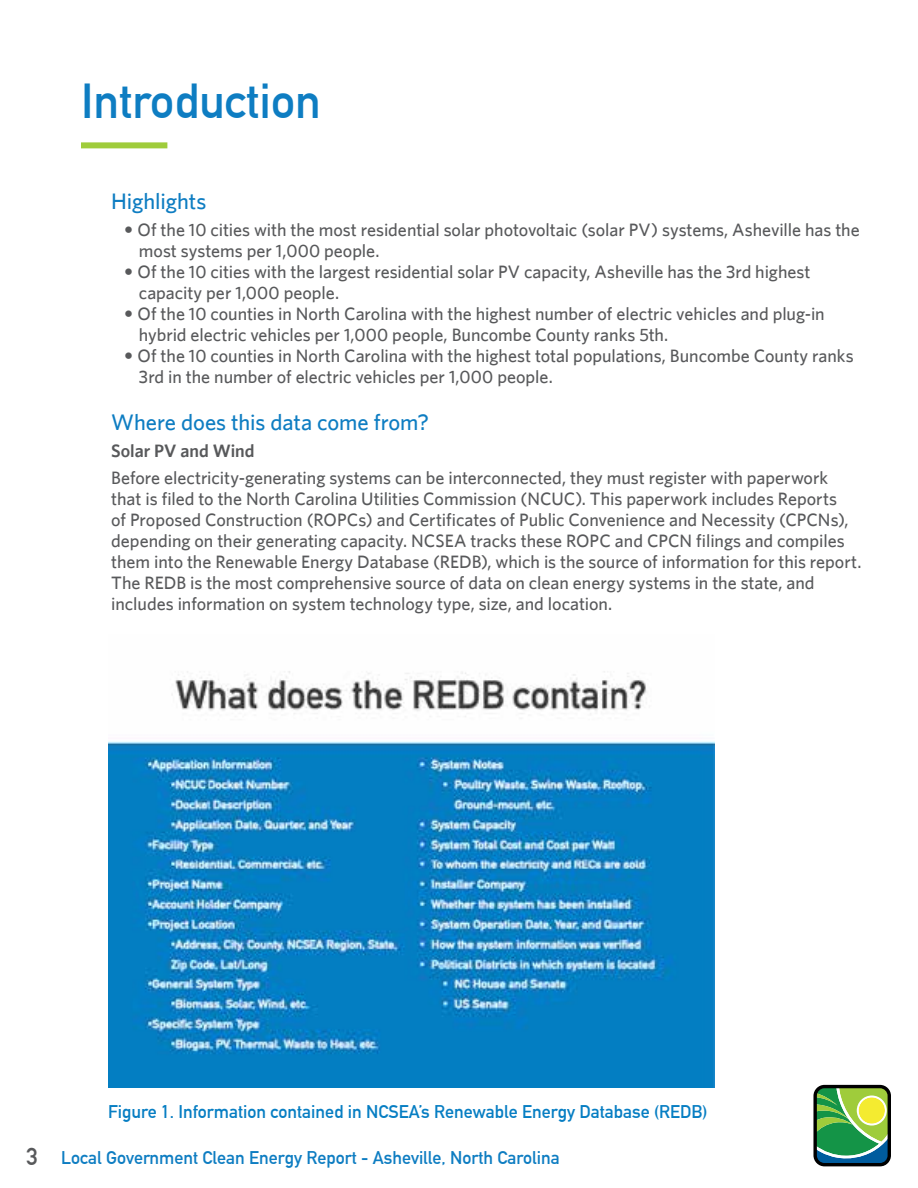
<style>
.page{position:relative;width:918px;height:1188px;background:#fff}
.page>*{position:absolute;margin:0;border:0;box-sizing:border-box;transform-origin:0 0}
.t1{font:700 48px "DIN Alternate";color:#0e7dc2}
.t2{font:500 22.5px "Whitney";letter-spacing:-.005em;color:#0e7dc2}
.t3{font:500 18px/21px "Whitney";letter-spacing:-.005em;color:#58595b}
.t4{font:700 18px "DIN Alternate";color:#077ec3}
.t5{font:700 18px "DIN Alternate";color:#0e7dc2}
.t6{font:600 18px "Whitney";color:#58595b}
.s1{font-family:"DIN Alternate";font-weight:700}
.s2{font-size:24px;color:#58595b}
</style>
<div class="page">
<svg style="left:813px;top:1085px;width:78px;height:81px;background:#5f9956"></svg>
<div style="left:81px;top:142px;width:86px;height:6px;background:#9fcc3b"></div>
<img style="left:108px;top:671px;width:606px;height:416px">
<h1 class="t1" style="left:81px;top:65px;width:241px">Introduction</h1>
<p class="t2" style="left:111px;top:188px;width:97px">Highlights</p>
<p class="t3" style="left:139px;top:219px;width:722px;text-indent:-15px"><span class="s1">•</span> Of the 10 cities with the most residential solar photovoltaic (solar PV) systems, Asheville has the most systems per 1,000 people.</p>
<p class="t3" style="left:139px;top:261px;width:673px;text-indent:-15px"><span class="s1">•</span> Of the 10 cities with the largest residential solar PV capacity, Asheville has the 3rd highest capacity per 1,000 people.</p>
<p class="t3" style="left:139px;top:303px;width:687px;text-indent:-15px"><span class="s1">•</span> Of the 10 counties in North Carolina with the highest number of electric vehicles and plug-in hybrid electric vehicles per 1,000 people, Buncombe County ranks 5th.</p>
<p class="t3" style="left:139px;top:345px;width:716px;text-indent:-15px"><span class="s1">•</span> Of the 10 counties in North Carolina with the highest total populations, Buncombe County ranks<br>3rd in the number of electric vehicles per 1,000 people.</p>
<p class="t2" style="left:111px;top:408px;width:319px">Where does this data come from?</p>
<p class="t6" style="left:111px;top:440px;width:145px">Solar PV and Wind</p>
<p class="t3" style="left:111px;top:467px;width:752px">Before electricity-generating systems can be interconnected, they must register with paperwork that is filed to the North Carolina Utilities Commission (NCUC). This paperwork includes Reports<br>of Proposed Construction (ROPCs) and Certificates of Public Convenience and Necessity (CPCNs), depending on their generating capacity. NCSEA tracks these ROPC and CPCN filings and compiles them into the Renewable Energy Database (REDB), which is the source of information for this report.<br>The REDB is the most comprehensive source of data on clean energy systems in the state, and includes information on system technology type, size, and location.</p>
<p class="t4" style="left:108px;top:1098px;width:601px">Figure 1. Information contained in NCSEA’s Renewable Energy Database (REDB)</p>
<p class="t5" style="left:27px;top:1144px;width:535px"><span class="s2">3</span> Local Government Clean Energy Report - Asheville, North Carolina</p>
</div>
